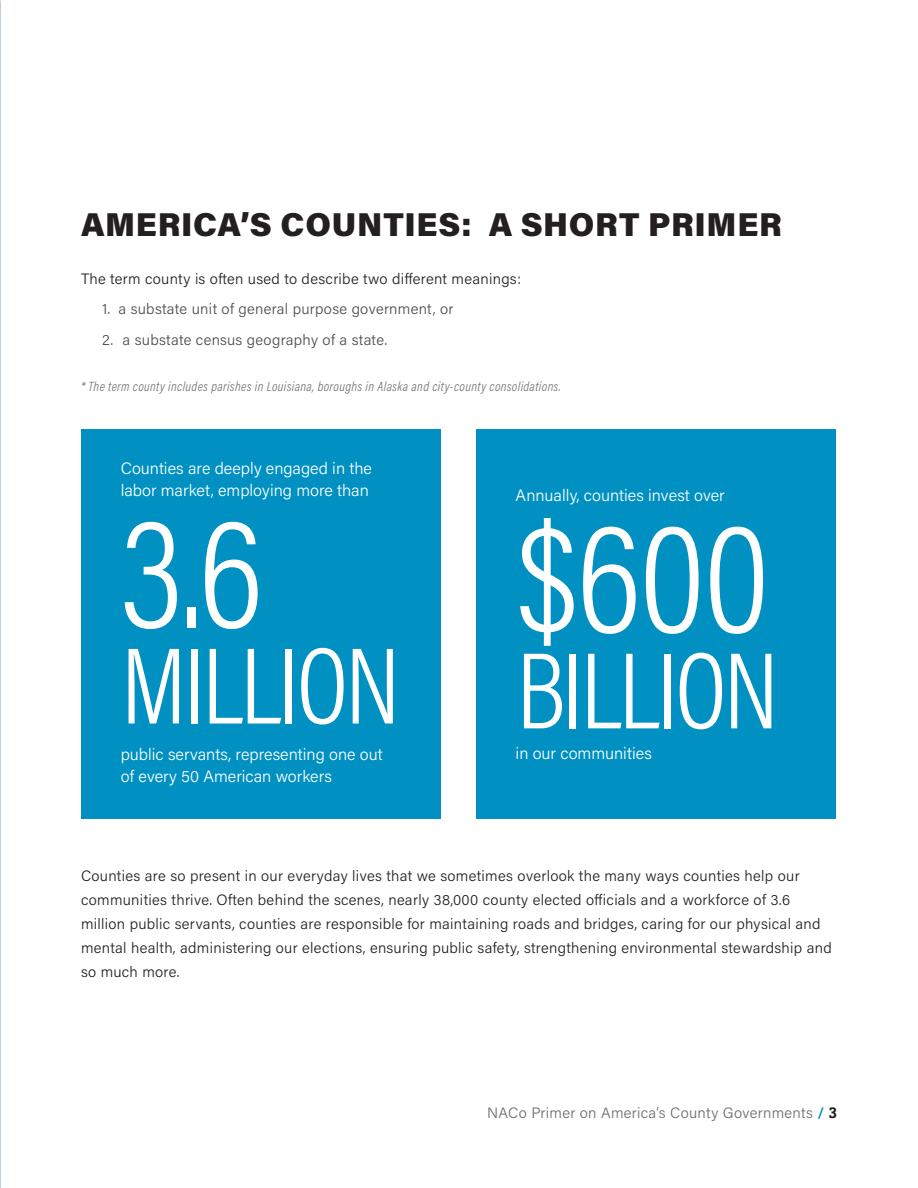
<style>
.page{position:relative;width:918px;height:1188px;background:#fff}
.page>*{position:absolute;margin:0;border:0;box-sizing:border-box;transform-origin:0 0}
.t1{font:300 153.45px "Acumin Pro Cond";color:#fff}
.t2{font:300 109.65px "Acumin Pro Cond";letter-spacing:-.03em;color:#fff}
.t3{font:900 33px "Acumin Pro";letter-spacing:.02em;color:#231f20}
.Text{font:300 16.5px/22.5px "Acumin Pro";color:#fff}
.t4{font:300 15px/24px "Acumin Pro";letter-spacing:.02em;color:#231f20}
.t5{font:300 15px "Acumin Pro";letter-spacing:.02em;color:#4b4c4d}
.t6{font:300 15px "Acumin Pro";letter-spacing:.02em;color:#6c6d70}
.source_notes{font:italic 300 13.5px "Acumin Pro Cond";letter-spacing:.03em;color:#6c6d70}
.s1{font-weight:600;color:#0091c2}
.s2{font-family:"Yorkten Slab Nor Ex B";font-weight:400;color:#231f20}
</style>
<div class="page">
<div style="left:81px;top:429px;width:360px;height:390px;background:#0091c2"></div>
<div style="left:476px;top:429px;width:360px;height:390px;background:#0091c2"></div>
<p class="t3" style="left:81px;top:201px;width:702px">AMERICA’S COUNTIES: A SHORT PRIMER</p>
<p class="t4" style="left:81px;top:266px;width:441px">The term county is often used to describe two different meanings:</p>
<p class="t5" style="left:102px;top:299px;width:353px">1. a substate unit of general purpose government, or</p>
<p class="t5" style="left:102px;top:329px;width:287px">2. a substate census geography of a state.</p>
<p class="source_notes" style="left:81px;top:377px;width:481px">* The term county includes parishes in Louisiana, boroughs in Alaska and city-county consolidations.</p>
<p class="Text" style="left:121px;top:456px;width:253px">Counties are deeply engaged in the labor market, employing more than</p>
<p class="t1" style="left:121px;top:477px;width:144px">3.6</p>
<p class="t2" style="left:121px;top:616px;width:281px">MILLION</p>
<p class="Text" style="left:121px;top:742px;width:264px">public servants, representing one out of every 50 American workers</p>
<p class="Text" style="left:516px;top:484px;width:211px">Annually, counties invest over</p>
<p class="t1" style="left:516px;top:481px;width:255px">$600</p>
<p class="t2" style="left:516px;top:620px;width:264px">BILLION</p>
<p class="Text" style="left:516px;top:741px;width:138px">in our communities</p>
<p class="t4" style="left:81px;top:863px;width:752px">Counties are so present in our everyday lives that we sometimes overlook the many ways counties help our communities thrive. Often behind the scenes, nearly 38,000 county elected officials and a workforce of 3.6 million public servants, counties are responsible for maintaining roads and bridges, caring for our physical and mental health, administering our elections, ensuring public safety, strengthening environmental stewardship and so much more.</p>
<p class="t6" style="left:487px;top:1102px;width:351px">NACo Primer on America’s County Governments <span class="s1">/</span> <span class="s2">3</span></p>
</div>
